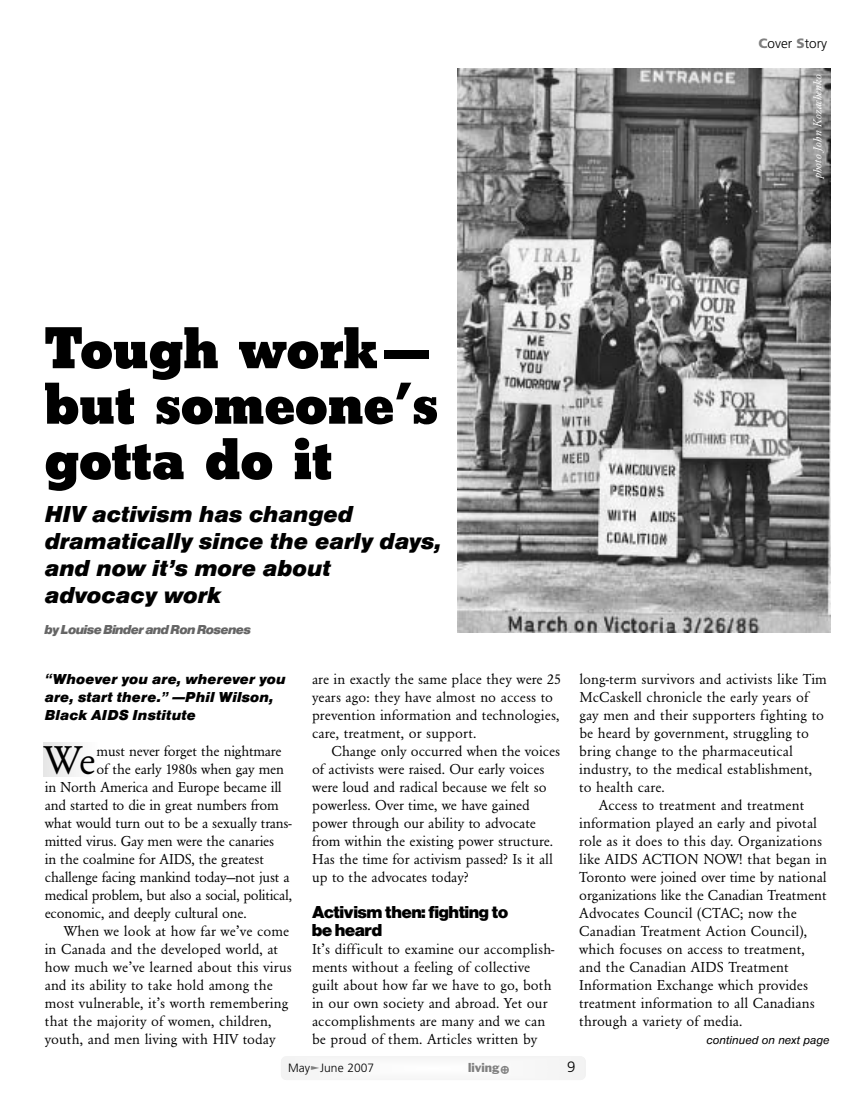
<style>
.page{position:relative;width:868px;height:1107px;background:#fff}
.page>*{position:absolute;margin:0;border:0;box-sizing:border-box;transform-origin:0 0}
.t1{font:700 61.5px/55.5px "Beton T Extr";color:#000}
.t2{font:42px "URW Garamond T";color:#000}
.t3{font:24px/27px "Nimbus San D Blac Ital";color:#000}
.t4{font:18px/18px "Nimbus San P Blac";color:#000}
.t5{font:15px/18px "URW Garamond T";letter-spacing:.01em;color:#000}
.t6{font:15px "URW Garamond T";letter-spacing:-.01em;color:#000}
.t7{font:15px/18px "Nimbus San D Blac Ital";letter-spacing:.015em;color:#000}
.t8{font:15px "URW Garamond T";letter-spacing:-.02em;color:#000}
.t9{font:300 15px "Frutiger";color:#000}
.t10{font:13.5px "Nimbus San P Blac Ital";color:#666}
.t11{font:300 13.5px "Frutiger";color:#000}
.t12{font:italic 12px "Nimbus San D";color:#000}
.t13{font:italic 12px "URW Garamond T";letter-spacing:.02em;color:#fff}
.t14{font:300 12px "Frutiger";color:#000}
.t15{font:12px "Franklin Gothic";color:#808080}
.s1{font-weight:900;color:#808080}
.s2{color:#808080}
</style>
<div class="page">
<div style="left:43px;top:743px;width:55px;height:34px;background:#f2f2f2"></div>
<img style="left:458px;top:69px;width:372px;height:563px">
<div style="left:281px;top:1056px;width:304px;height:24px;background:#f7f7f7;border-radius:5px"></div>
<p class="t11" style="left:758px;top:38px;width:70px"><span class="s1">C</span>over <span class="s1">S</span>tory</p>
<p class="t13" style="left:810px;top:178px;width:105px;rotate:-90deg">photo John Kozachenko</p>
<h1 class="t1" style="left:45px;top:319px;width:395px">Tough work— but someone’s gotta do it</h1>
<h3 class="t3" style="left:45px;top:501px;width:398px">HIV activism has changed dramatically since the early days, and now it’s more about advocacy work</h3>
<p class="t10" style="left:45px;top:622px;width:207px">by Louise Binder and Ron Rosenes</p>
<p class="t7" style="left:45px;top:670px;width:242px">“Whoever you are, wherever you are, start there.” —Phil Wilson,<br>Black AIDS Institute</p>
<h2 class="t2" style="left:45px;top:735px;width:52px">We</h2>
<p class="t6" style="left:96px;top:742px;width:186px">must never forget the nightmare</p>
<p class="t6" style="left:96px;top:760px;width:189px">of the early 1980s when gay men</p>
<p class="t6" style="left:45px;top:778px;width:238px">in North America and Europe became ill</p>
<p class="t6" style="left:45px;top:796px;width:235px">and started to die in great numbers from</p>
<p class="t6" style="left:45px;top:814px;width:248px">what would turn out to be a sexually trans-</p>
<p class="t6" style="left:45px;top:832px;width:231px">mitted virus. Gay men were the canaries</p>
<p class="t6" style="left:45px;top:850px;width:221px">in the coalmine for AIDS, the greatest</p>
<p class="t6" style="left:45px;top:868px;width:246px">challenge facing mankind today—not just a</p>
<p class="t8" style="left:45px;top:886px;width:249px">medical problem, but also a social, political,</p>
<p class="t6" style="left:45px;top:904px;width:203px">economic, and deeply cultural one.</p>
<p class="t5" style="left:64px;top:922px;width:226px">When we look at how far we’ve come</p>
<p class="t5" style="left:45px;top:940px;width:235px">in Canada and the developed world, at</p>
<p class="t5" style="left:45px;top:958px;width:248px">how much we’ve learned about this virus</p>
<p class="t5" style="left:45px;top:976px;width:229px">and its ability to take hold among the</p>
<p class="t5" style="left:45px;top:994px;width:245px">most vulnerable, it’s worth remembering</p>
<p class="t5" style="left:45px;top:1012px;width:228px">that the majority of women, children,</p>
<p class="t5" style="left:45px;top:1030px;width:232px">youth, and men living with HIV today</p>
<p class="t5" style="left:312px;top:670px;width:250px">are in exactly the same place they were 25 years ago: they have almost no access to prevention information and technologies, care, treatment, or support.</p>
<p class="t5" style="left:312px;top:742px;width:249px;text-indent:19px">Change only occurred when the voices of activists were raised. Our early voices were loud and radical because we felt so powerless. Over time, we have gained power through our ability to advocate from within the existing power structure.<br>Has the time for activism passed? Is it all up to the advocates today?</p>
<p class="t4" style="left:312px;top:903px;width:197px">Activism then: fighting to be heard</p>
<p class="t5" style="left:312px;top:940px;width:244px">It’s difficult to examine our accomplish&shy;ments without a feeling of collective guilt about how far we have to go, both in our own society and abroad. Yet our accomplishments are many and we can be proud of them. Articles written by</p>
<p class="t5" style="left:579px;top:670px;width:249px">long-term survivors and activists like Tim</p>
<p class="t5" style="left:579px;top:688px;width:230px">McCaskell chronicle the early years of</p>
<p class="t5" style="left:579px;top:706px;width:246px">gay men and their supporters fighting to</p>
<p class="t5" style="left:579px;top:724px;width:231px">be heard by government, struggling to</p>
<p class="t5" style="left:579px;top:742px;width:215px">bring change to the pharmaceutical</p>
<p class="t5" style="left:579px;top:760px;width:234px">industry, to the medical establishment,</p>
<p class="t5" style="left:579px;top:778px;width:87px">to health care.</p>
<p class="t5" style="left:598px;top:796px;width:207px">Access to treatment and treatment</p>
<p class="t5" style="left:579px;top:814px;width:239px">information played an early and pivotal</p>
<p class="t5" style="left:579px;top:832px;width:244px">role as it does to this day. Organizations</p>
<p class="t5" style="left:579px;top:850px;width:249px">like AIDS ACTION NOW! that began in</p>
<p class="t5" style="left:579px;top:868px;width:249px">Toronto were joined over time by national</p>
<p class="t5" style="left:579px;top:886px;width:249px">organizations like the Canadian Treatment</p>
<p class="t5" style="left:579px;top:904px;width:219px">Advocates Council (CTAC; now the</p>
<p class="t5" style="left:579px;top:922px;width:229px">Canadian Treatment Action Council),</p>
<p class="t5" style="left:579px;top:940px;width:227px">which focuses on access to treatment,</p>
<p class="t5" style="left:579px;top:958px;width:211px">and the Canadian AIDS Treatment</p>
<p class="t5" style="left:579px;top:976px;width:230px">Information Exchange which provides</p>
<p class="t5" style="left:579px;top:994px;width:237px">treatment information to all Canadians</p>
<p class="t5" style="left:579px;top:1012px;width:165px">through a variety of media.</p>
<p class="t12" style="left:706px;top:1033px;width:124px">continued on next page</p>
<p class="t14" style="left:288px;top:1063px;width:87px">May<span class="s2">❑</span>June 2007</p>
<p class="t15" style="left:468px;top:1063px;width:33px">living</p>
<p class="t9" style="left:567px;top:1061px;width:10px">9</p>
</div>
